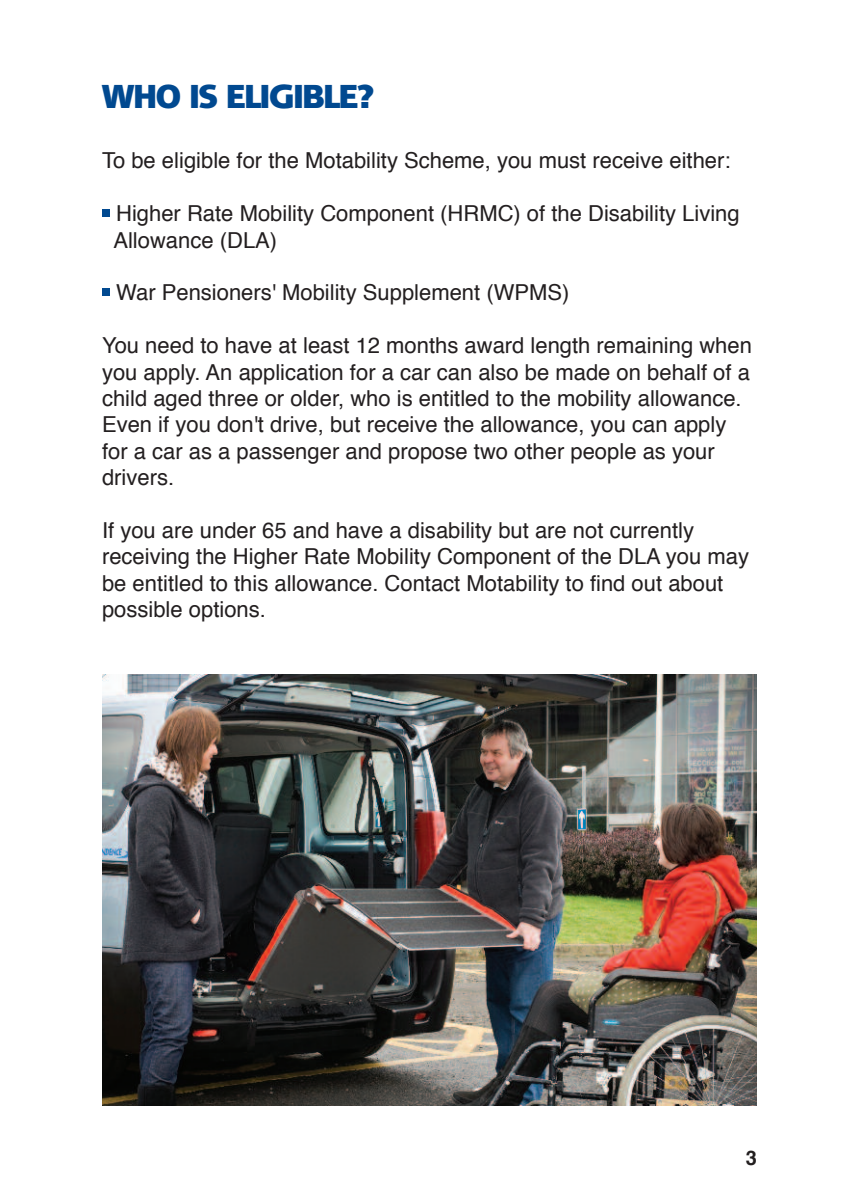
<style>
.page{position:relative;width:842px;height:1191px;background:#fff}
.page>*{position:absolute;margin:0;border:0;box-sizing:border-box;transform-origin:0 0}
.t1{font:800 32px "Quebec";color:#014990}
.t2{font:22px/26.4px "Helvetica";color:#231f20}
.t3{font:700 20px "Helvetica";color:#231f20}
</style>
<div class="page">
<div style="left:102px;top:209px;width:8px;height:8px;background:#014990"></div>
<div style="left:102px;top:288px;width:8px;height:8px;background:#014990"></div>
<img style="left:102px;top:675px;width:655px;height:431px">
<h1 class="t1" style="left:102px;top:78px;width:274px">WHO IS ELIGIBLE?</h1>
<p class="t2" style="left:102px;top:149px;width:630px">To be eligible for the Motability Scheme, you must receive either:</p>
<p class="t2" style="left:113px;top:202px;width:628px">Higher Rate Mobility Component (HRMC) of the Disability Living<br>Allowance (DLA)</p>
<p class="t2" style="left:116px;top:281px;width:455px">War Pensioners' Mobility Supplement (WPMS)</p>
<p class="t2" style="left:102px;top:334px;width:651px">You need to have at least 12 months award length remaining when you apply. An application for a car can also be made on behalf of a child aged three or older, who is entitled to the mobility allowance.<br>Even if you don't drive, but receive the allowance, you can apply for a car as a passenger and propose two other people as your drivers.</p>
<p class="t2" style="left:102px;top:519px;width:648px">If you are under 65 and have a disability but are not currently receiving the Higher Rate Mobility Component of the DLA you may be entitled to this allowance. Contact Motability to find out about possible options.</p>
<p class="t3" style="left:746px;top:1149px;width:13px">3</p>
</div>
